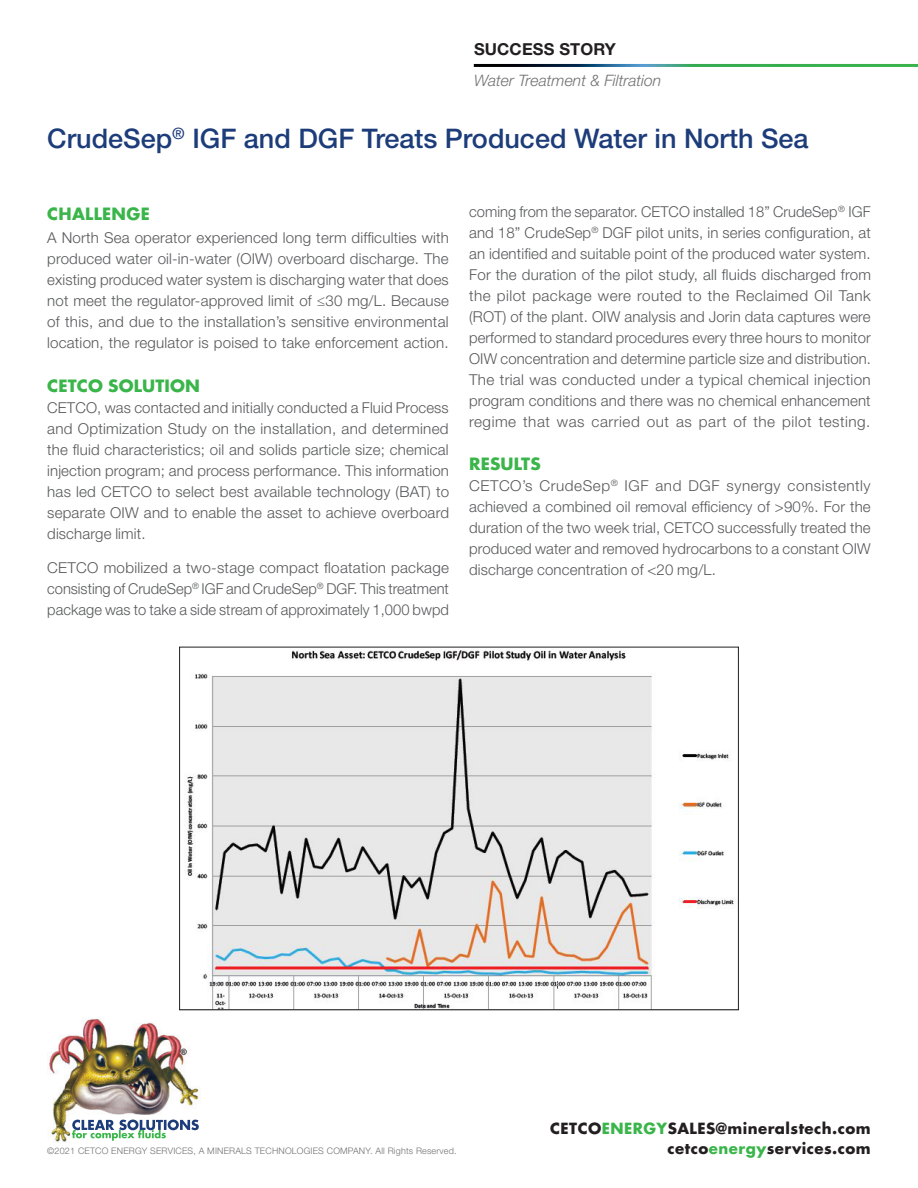
<style>
.page{position:relative;width:918px;height:1188px;background:#fff}
.page>*{position:absolute;margin:0;border:0;box-sizing:border-box;transform-origin:0 0}
.t1{font:500 27px "Helvetica Neue LT Std";color:#1d3c7a}
.Body_Copy{font:700 16.5px "Futura Std";letter-spacing:.005em;color:#3ab54a}
.Success_Story{font:700 16.5px "Helvetica Neue LT Std";letter-spacing:.01em;color:#231f20}
.Subtitles{font:700 16.5px "Futura Std";letter-spacing:.02em;color:#3ab54a}
.Product_Line{font:italic 300 15.75px "Helvetica Neue LT Std";color:#707271}
.Body_Copy-2{font:300 15px/21px "Helvetica Neue LT Std";letter-spacing:.01em;color:#57585a;text-align:justify}
.Website{font:700 15px "Futura Std";letter-spacing:.03em;color:#231f20}
.Copyright{font:300 9px "Helvetica Neue LT Std";letter-spacing:.02em;color:#707271}
.s1{color:#3ab54a}
</style>
<div class="page">
<img style="left:49px;top:1019px;width:150px;height:123px">
<svg style="left:72px;top:1120px;width:127px;height:21px"></svg>
<img style="left:185px;top:650px;width:549px;height:358px">
<p class="Success_Story" style="left:474px;top:39px;width:143px">SUCCESS STORY</p>
<p class="Product_Line" style="left:474px;top:71px;width:189px">Water Treatment &amp; Filtration</p>
<p class="t1" style="left:47px;top:122px;width:763px">CrudeSep<sup>®</sup> IGF and DGF Treats Produced Water in North Sea</p>
<p class="Subtitles" style="left:47px;top:203px;width:104px">CHALLENGE</p>
<p class="Body_Copy-2" style="left:47px;top:227px;width:403px">A North Sea operator experienced long term difficulties with produced water oil-in-water (OIW) overboard discharge. The existing produced water system is discharging water that does not meet the regulator-approved limit of ≤30 mg/L. Because of this, and due to the installation’s sensitive environmental location, the regulator is poised to take enforcement action.</p>
<p class="Body_Copy" style="left:47px;top:375px;width:154px">CETCO SOLUTION</p>
<p class="Body_Copy-2" style="left:47px;top:397px;width:403px">CETCO, was contacted and initially conducted a Fluid Process and Optimization Study on the installation, and determined the fluid characteristics; oil and solids particle size; chemical injection program; and process performance. This information has led CETCO to select best available technology (BAT) to separate OIW and to enable the asset to achieve overboard discharge limit.</p>
<p class="Body_Copy-2" style="left:47px;top:557px;width:403px">CETCO mobilized a two-stage compact floatation package consisting of CrudeSep<sup>®</sup> IGF and CrudeSep<sup>®</sup> DGF. This treatment package was to take a side stream of approximately 1,000 bwpd</p>
<p class="Body_Copy-2" style="left:469px;top:201px;width:403px">coming from the separator. CETCO installed 18” CrudeSep<sup>®</sup> IGF and 18” CrudeSep<sup>®</sup> DGF pilot units, in series configuration, at an identified and suitable point of the produced water system.<br>For the duration of the pilot study, all fluids discharged from the pilot package were routed to the Reclaimed Oil Tank (ROT) of the plant. OIW analysis and Jorin data captures were performed to standard procedures every three hours to monitor OIW concentration and determine particle size and distribution.<br>The trial was conducted under a typical chemical injection program conditions and there was no chemical enhancement regime that was carried out as part of the pilot testing.</p>
<p class="Body_Copy" style="left:469px;top:453px;width:73px">RESULTS</p>
<p class="Body_Copy-2" style="left:469px;top:475px;width:403px">CETCO’s CrudeSep<sup>®</sup> IGF and DGF synergy consistently achieved a combined oil removal efficiency of &gt;90%. For the duration of the two week trial, CETCO successfully treated the produced water and removed hydrocarbons to a constant OIW discharge concentration of &lt;20 mg/L.</p>
<p class="Website" style="left:550px;top:1119px;width:322px">CETCO<span class="s1">ENERGY</span>SALES@mineralstech.com</p>
<p class="Copyright" style="left:47px;top:1145px;width:411px">©2021 CETCO ENERGY SERVICES, A MINERALS TECHNOLOGIES COMPANY. All Rights Reserved.</p>
<p class="Website" style="left:668px;top:1138px;width:205px">cetco<span class="s1">energy</span>services.com</p>
</div>
